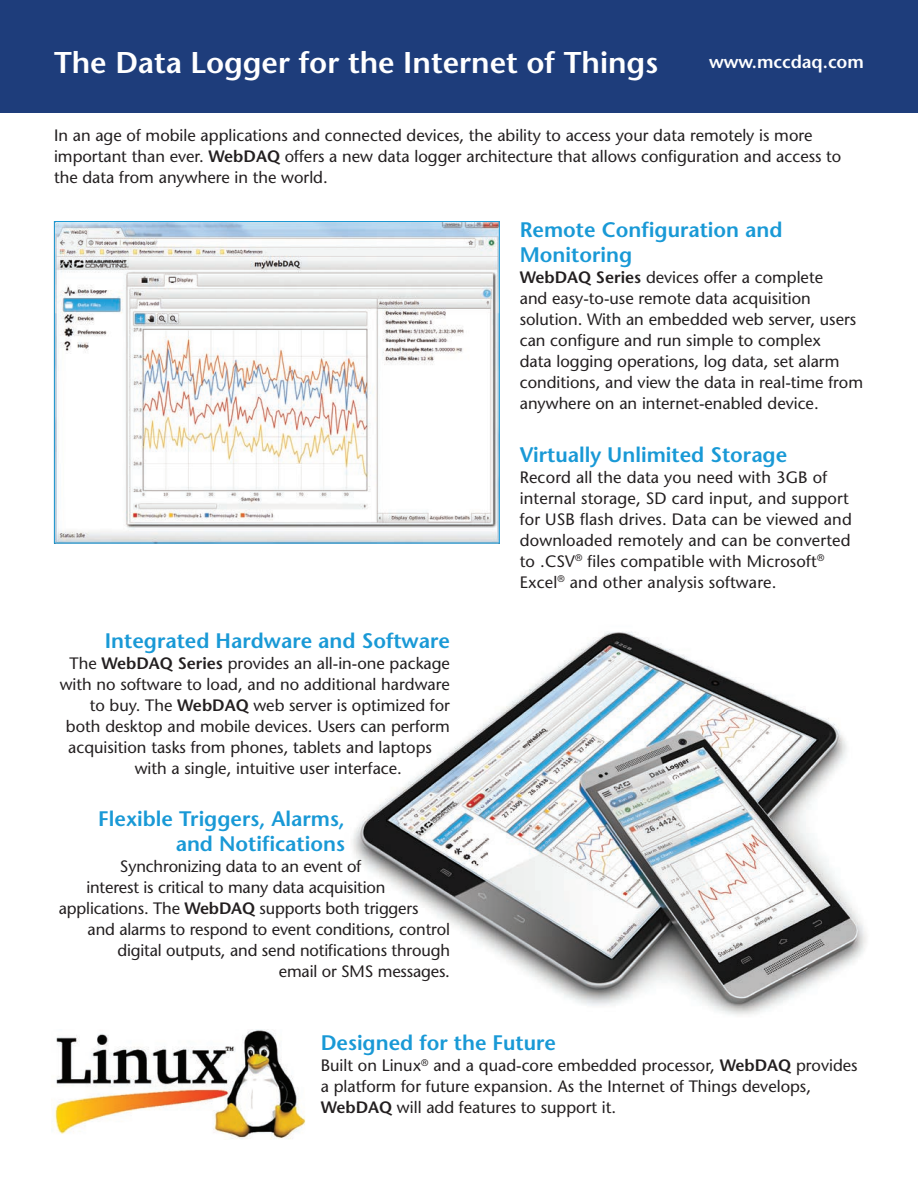
<style>
.page{position:relative;width:918px;height:1188px;background:#fff}
.page>*{position:absolute;margin:0;border:0;box-sizing:border-box;transform-origin:0 0}
.t1{font:600 30px "Stone Sans";color:#fff}
.t2{font:600 21px/25.2px "Stone Sans";color:#1999d6}
.t3{font:600 18px "Stone Sans";color:#fff}
.t4{font:16.5px/21px "Stone Sans";color:#231f20}
.s1{font-weight:600}
</style>
<div class="page">
<img style="left:353px;top:631px;width:514px;height:384px">
<div style="left:0;top:0;width:918px;height:112px;background:#1e3d7b"></div>
<img style="left:54px;top:1030px;width:252px;height:109px">
<img style="left:56px;top:223px;width:442px;height:318px">
<div style="left:54px;top:221px;width:446px;height:322px;border:1px solid #1999d6"></div>
<h1 class="t1" style="left:54px;top:44px;width:606px">The Data Logger for the Internet of Things</h1>
<p class="t3" style="left:709px;top:51px;width:156px">www.mccdaq.com</p>
<p class="t4" style="left:54px;top:125px;width:789px">In an age of mobile applications and connected devices, the ability to access your data remotely is more important than ever. <span class="s1">WebDAQ</span> offers a new data logger architecture that allows configuration and access to the data from anywhere in the world.</p>
<p class="t2" style="left:520px;top:217px;width:264px">Remote Configuration and<br>Monitoring</p>
<p class="t4" style="left:520px;top:267px;width:345px"><span class="s1">WebDAQ Series</span> devices offer a complete<br>and easy-to-use remote data acquisition solution. With an embedded web server, users can configure and run simple to complex<br>data logging operations, log data, set alarm conditions, and view the data in real-time from anywhere on an internet-enabled device.</p>
<p class="t2" style="left:520px;top:441px;width:269px">Virtually Unlimited Storage</p>
<p class="t4" style="left:520px;top:466px;width:334px">Record all the data you need with 3GB of internal storage, SD card input, and support for USB flash drives. Data can be viewed and downloaded remotely and can be converted to .CSV<sup>®</sup> files compatible with Microsoft<sup>® </sup>Excel<sup>®</sup> and other analysis software.</p>
<p class="t2" style="left:105px;top:628px;width:347px">Integrated Hardware and Software</p>
<p class="t4" style="left:70px;top:652px;width:382px">The <span class="s1">WebDAQ Series</span> provides an all-in-one package</p>
<p class="t4" style="left:60px;top:673px;width:392px">with no software to load, and no additional hardware</p>
<p class="t4" style="left:90px;top:694px;width:362px">to buy. The <span class="s1">WebDAQ</span> web server is optimized for</p>
<p class="t4" style="left:66px;top:715px;width:385px">both desktop and mobile devices. Users can perform</p>
<p class="t4" style="left:68px;top:736px;width:365px">acquisition tasks from phones, tablets and laptops</p>
<p class="t4" style="left:135px;top:757px;width:269px">with a single, intuitive user interface.</p>
<p class="t2" style="left:98px;top:806px;width:248px;text-align:right">Flexible Triggers, Alarms, and Notifications</p>
<p class="t4" style="left:120px;top:856px;width:243px">Synchronizing data to an event of</p>
<p class="t4" style="left:86px;top:877px;width:301px">interest is critical to many data acquisition</p>
<p class="t4" style="left:59px;top:898px;width:361px">applications. The <span class="s1">WebDAQ</span> supports both triggers</p>
<p class="t4" style="left:88px;top:919px;width:364px">and alarms to respond to event conditions, control</p>
<p class="t4" style="left:117px;top:940px;width:334px">digital outputs, and send notifications through</p>
<p class="t4" style="left:279px;top:961px;width:173px">email or SMS messages.</p>
<p class="t2" style="left:321px;top:1030px;width:237px">Designed for the Future</p>
<p class="t4" style="left:321px;top:1055px;width:538px">Built on Linux<sup>®</sup> and a quad-core embedded processor, <span class="s1">WebDAQ</span> provides a platform for future expansion. As the Internet of Things develops,<br><span class="s1">WebDAQ</span> will add features to support it.</p>
</div>
